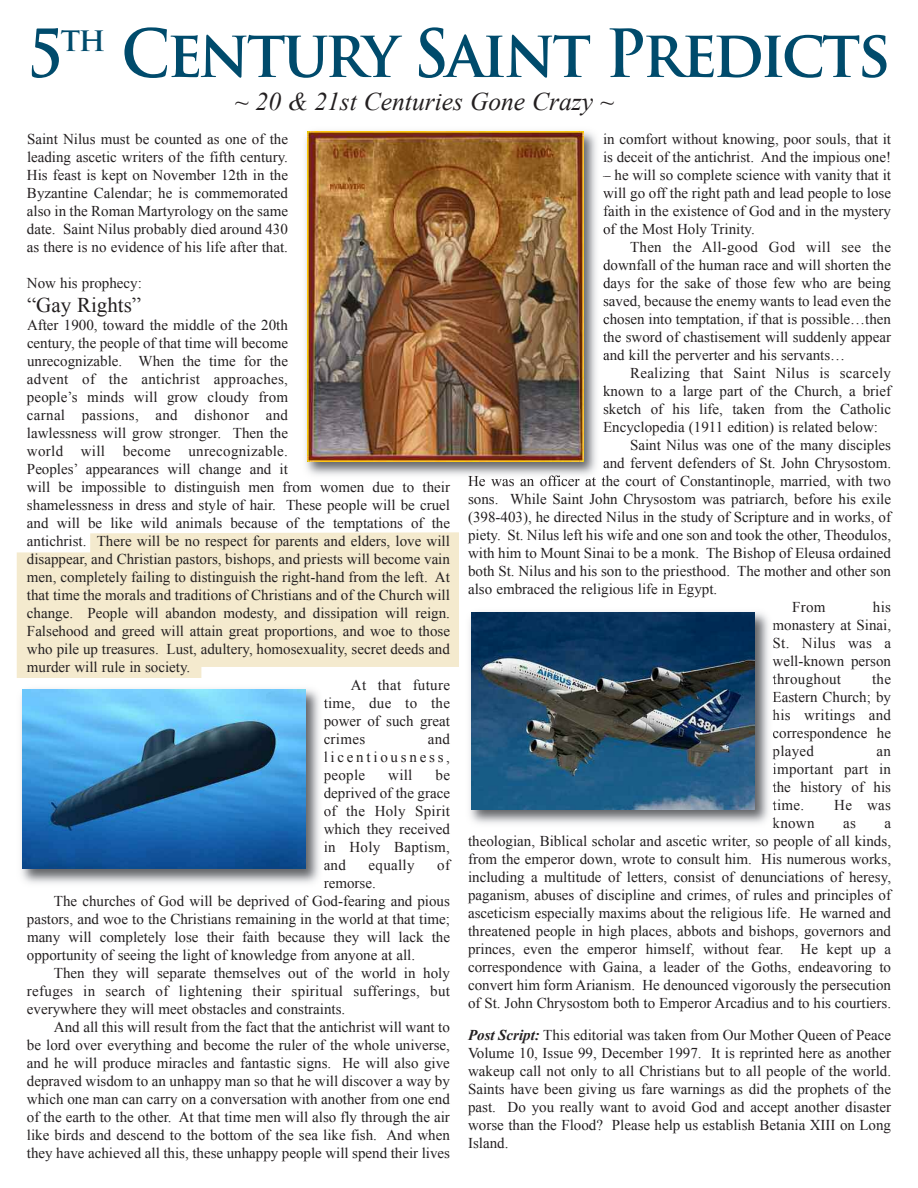
<style>
.page{position:relative;width:918px;height:1188px;background:#fff}
.page>*{position:absolute;margin:0;border:0;box-sizing:border-box;transform-origin:0 0}
.t1{font:700 64.5px "Trajan Pro";letter-spacing:-.05em;color:#004b6c;scale:.95 1}
.t2{font:italic 25.5px "Times New Roman";color:#231f20}
.t3{font:21px "Times New Roman";color:#231f20}
.t4{font:15px/18px "Times New Roman";color:#231f20;text-align:justify}
.t5{font:15px "Times New Roman";letter-spacing:.02em;color:#231f20}
.s1{font-weight:700;font-style:italic}
</style>
<div class="page">
<svg style="left:17px;top:532px;width:442px;height:146px;background:#f4ebd1"></svg>
<img style="left:305px;top:131px;width:300px;height:350px">
<svg style="left:603px;top:133px;width:2px;height:11px"></svg>
<svg style="left:603px;top:151px;width:2px;height:11px"></svg>
<svg style="left:603px;top:333px;width:2px;height:9px"></svg>
<svg style="left:603px;top:385px;width:2px;height:11px"></svg>
<svg style="left:603px;top:421px;width:2px;height:12px"></svg>
<img style="left:468px;top:476px;width:46px;height:5px">
<img style="left:307px;top:131px;width:277px;height:330px">
<img style="left:21px;top:689px;width:304px;height:195px">
<img style="left:22px;top:689px;width:284px;height:180px">
<img style="left:469px;top:612px;width:305px;height:216px">
<svg style="left:772px;top:748px;width:2px;height:11px"></svg>
<img style="left:471px;top:613px;width:283px;height:197px">
<h1 class="t1" style="left:27px;top:28px;width:911px">5<sup>th</sup> Century Saint Predicts</h1>
<h2 class="t2" style="left:235px;top:87px;width:381px">~ 20 &amp; 21st Centuries Gone Crazy ~</h2>
<p class="t4" style="left:27px;top:130px;width:263px">Saint Nilus must be counted as one of the leading ascetic writers of the fifth century.<br>His feast is kept on November 12th in the Byzantine Calendar; he is commemorated also in the Roman Martyrology on the same date. Saint Nilus probably died around 430 as there is no evidence of his life after that.</p>
<p class="t4" style="left:27px;top:274px;width:116px">Now his prophecy:</p>
<h3 class="t3" style="left:27px;top:293px;width:116px">“Gay Rights”</h3>
<p class="t4" style="left:27px;top:316px;width:262px">After 1900, toward the middle of the 20th</p>
<p class="t4" style="left:27px;top:334px;width:263px">century, the people of that time will become</p>
<p class="t4" style="left:27px;top:352px;width:263px">unrecognizable. When the time for the</p>
<p class="t5" style="left:27px;top:371px;width:263px">advent of the antichrist approaches,</p>
<p class="t4" style="left:27px;top:388px;width:263px">people’s minds will grow cloudy from</p>
<p class="t5" style="left:27px;top:407px;width:263px">carnal passions, and dishonor and</p>
<p class="t4" style="left:27px;top:424px;width:263px">lawlessness will grow stronger. Then the</p>
<p class="t5" style="left:27px;top:443px;width:262px">world will become unrecognizable.</p>
<p class="t4" style="left:27px;top:460px;width:263px">Peoples’ appearances will change and it</p>
<p class="t4" style="left:27px;top:478px;width:424px">will be impossible to distinguish men from women due to their</p>
<p class="t4" style="left:27px;top:496px;width:425px">shamelessness in dress and style of hair. These people will be cruel</p>
<p class="t4" style="left:27px;top:514px;width:425px">and will be like wild animals because of the temptations of the</p>
<p class="t4" style="left:27px;top:532px;width:425px">antichrist. There will be no respect for parents and elders, love will</p>
<p class="t4" style="left:27px;top:550px;width:425px">disappear, and Christian pastors, bishops, and priests will become vain</p>
<p class="t4" style="left:27px;top:568px;width:425px">men, completely failing to distinguish the right-hand from the left. At</p>
<p class="t4" style="left:27px;top:586px;width:425px">that time the morals and traditions of Christians and of the Church will</p>
<p class="t4" style="left:27px;top:604px;width:424px">change. People will abandon modesty, and dissipation will reign.</p>
<p class="t4" style="left:27px;top:622px;width:425px">Falsehood and greed will attain great proportions, and woe to those</p>
<p class="t4" style="left:27px;top:640px;width:425px">who pile up treasures. Lust, adultery, homosexuality, secret deeds and</p>
<p class="t4" style="left:27px;top:658px;width:165px">murder will rule in society.</p>
<p class="t5" style="left:351px;top:677px;width:101px">At that future</p>
<p class="t5" style="left:324px;top:695px;width:128px">time, due to the</p>
<p class="t4" style="left:324px;top:712px;width:128px">power of such great</p>
<p class="t4" style="left:324px;top:730px;width:43px">crimes</p>
<p class="t4" style="left:324px;top:730px;width:128px;text-indent:104px">and licentiousness, people</p>
<p class="t4" style="left:324px;top:766px;width:128px;text-indent:112px">be deprived of the grace of the Holy Spirit which they received in Holy Baptism, and</p>
<p class="t4" style="left:388px;top:766px;width:26px">will</p>
<p class="t5" style="left:369px;top:857px;width:47px">equally</p>
<p class="t4" style="left:437px;top:856px;width:14px">of</p>
<p class="t4" style="left:324px;top:874px;width:54px">remorse.</p>
<p class="t4" style="left:54px;top:892px;width:397px">The churches of God will be deprived of God-fearing and pious</p>
<p class="t4" style="left:27px;top:910px;width:425px">pastors, and woe to the Christians remaining in the world at that time;</p>
<p class="t4" style="left:27px;top:928px;width:425px">many will completely lose their faith because they will lack the</p>
<p class="t4" style="left:27px;top:946px;width:390px">opportunity of seeing the light of knowledge from anyone at all.</p>
<p class="t4" style="left:54px;top:964px;width:397px">Then they will separate themselves out of the world in holy</p>
<p class="t5" style="left:27px;top:983px;width:424px">refuges in search of lightening their spiritual sufferings, but</p>
<p class="t4" style="left:27px;top:1000px;width:320px">everywhere they will meet obstacles and constraints.</p>
<p class="t4" style="left:54px;top:1018px;width:397px">And all this will result from the fact that the antichrist will want to</p>
<p class="t4" style="left:27px;top:1036px;width:424px">be lord over everything and become the ruler of the whole universe,</p>
<p class="t4" style="left:27px;top:1054px;width:424px">and he will produce miracles and fantastic signs. He will also give</p>
<p class="t4" style="left:27px;top:1072px;width:424px">depraved wisdom to an unhappy man so that he will discover a way by</p>
<p class="t4" style="left:27px;top:1090px;width:424px">which one man can carry on a conversation with another from one end</p>
<p class="t4" style="left:27px;top:1108px;width:424px">of the earth to the other. At that time men will also fly through the air</p>
<p class="t4" style="left:27px;top:1126px;width:425px">like birds and descend to the bottom of the sea like fish. And when</p>
<p class="t4" style="left:27px;top:1144px;width:425px">they have achieved all this, these unhappy people will spend their lives</p>
<p class="t4" style="left:603px;top:130px;width:289px">in comfort without knowing, poor souls, that it is deceit of the antichrist. And the impious one!</p>
<p class="t4" style="left:603px;top:166px;width:290px">– he will so complete science with vanity that it will go off the right path and lead people to lose faith in the existence of God and in the mystery of the Most Holy Trinity.</p>
<p class="t4" style="left:603px;top:238px;width:290px;text-indent:27px">Then the All-good God will see the downfall of the human race and will shorten the days for the sake of those few who are being saved, because the enemy wants to lead even the chosen into temptation, if that is possible…then the sword of chastisement will suddenly appear and kill the perverter and his servants…</p>
<p class="t5" style="left:630px;top:365px;width:263px">Realizing that Saint Nilus is scarcely</p>
<p class="t4" style="left:603px;top:382px;width:289px">known to a large part of the Church, a brief</p>
<p class="t4" style="left:603px;top:400px;width:289px">sketch of his life, taken from the Catholic</p>
<p class="t4" style="left:603px;top:418px;width:276px">Encyclopedia (1911 edition) is related below:</p>
<p class="t4" style="left:630px;top:436px;width:262px">Saint Nilus was one of the many disciples</p>
<p class="t4" style="left:603px;top:454px;width:289px">and fervent defenders of St. John Chrysostom.</p>
<p class="t4" style="left:468px;top:472px;width:425px">He was an officer at the court of Constantinople, married, with two</p>
<p class="t4" style="left:468px;top:490px;width:425px">sons. While Saint John Chrysostom was patriarch, before his exile</p>
<p class="t4" style="left:468px;top:508px;width:425px">(398-403), he directed Nilus in the study of Scripture and in works, of</p>
<p class="t4" style="left:468px;top:526px;width:425px">piety. St. Nilus left his wife and one son and took the other, Theodulos,</p>
<p class="t4" style="left:468px;top:544px;width:424px">with him to Mount Sinai to be a monk. The Bishop of Eleusa ordained</p>
<p class="t4" style="left:468px;top:562px;width:424px">both St. Nilus and his son to the priesthood. The mother and other son</p>
<p class="t4" style="left:468px;top:580px;width:251px">also embraced the religious life in Egypt.</p>
<p class="t4" style="left:792px;top:598px;width:35px">From</p>
<p class="t4" style="left:773px;top:598px;width:120px;text-indent:100px">his monastery at Sinai, St. Nilus was a well-known person throughout</p>
<p class="t4" style="left:773px;top:670px;width:120px;text-indent:100px">the Eastern Church; by his writings and correspondence he played</p>
<p class="t4" style="left:773px;top:742px;width:120px;text-indent:104px">an important part in the history of his time.</p>
<p class="t4" style="left:834px;top:796px;width:58px">He was</p>
<p class="t4" style="left:773px;top:814px;width:44px">known</p>
<p class="t4" style="left:843px;top:814px;width:14px">as</p>
<p class="t4" style="left:468px;top:814px;width:425px;text-indent:416px">a theologian, Biblical scholar and ascetic writer, so people of all kinds, from the emperor down, wrote to consult him. His numerous works, including a multitude of letters, consist of denunciations of heresy, paganism, abuses of discipline and crimes, of rules and principles of asceticism especially maxims about the religious life. He warned and threatened people in high places, abbots and bishops, governors and princes, even the emperor himself, without fear. He kept up a correspondence with Gaina, a leader of the Goths, endeavoring to convert him form Arianism. He denounced vigorously the persecution of St. John Chrysostom both to Emperor Arcadius and to his courtiers.</p>
<p class="t4" style="left:468px;top:1025px;width:425px"><span class="s1">Post Script:</span> This editorial was taken from Our Mother Queen of Peace Volume 10, Issue 99, December 1997. It is reprinted here as another wakeup call not only to all Christians but to all people of the world.<br>Saints have been giving us fare warnings as did the prophets of the past. Do you really want to avoid God and accept another disaster worse than the Flood? Please help us establish Betania XIII on Long Island.</p>
</div>
